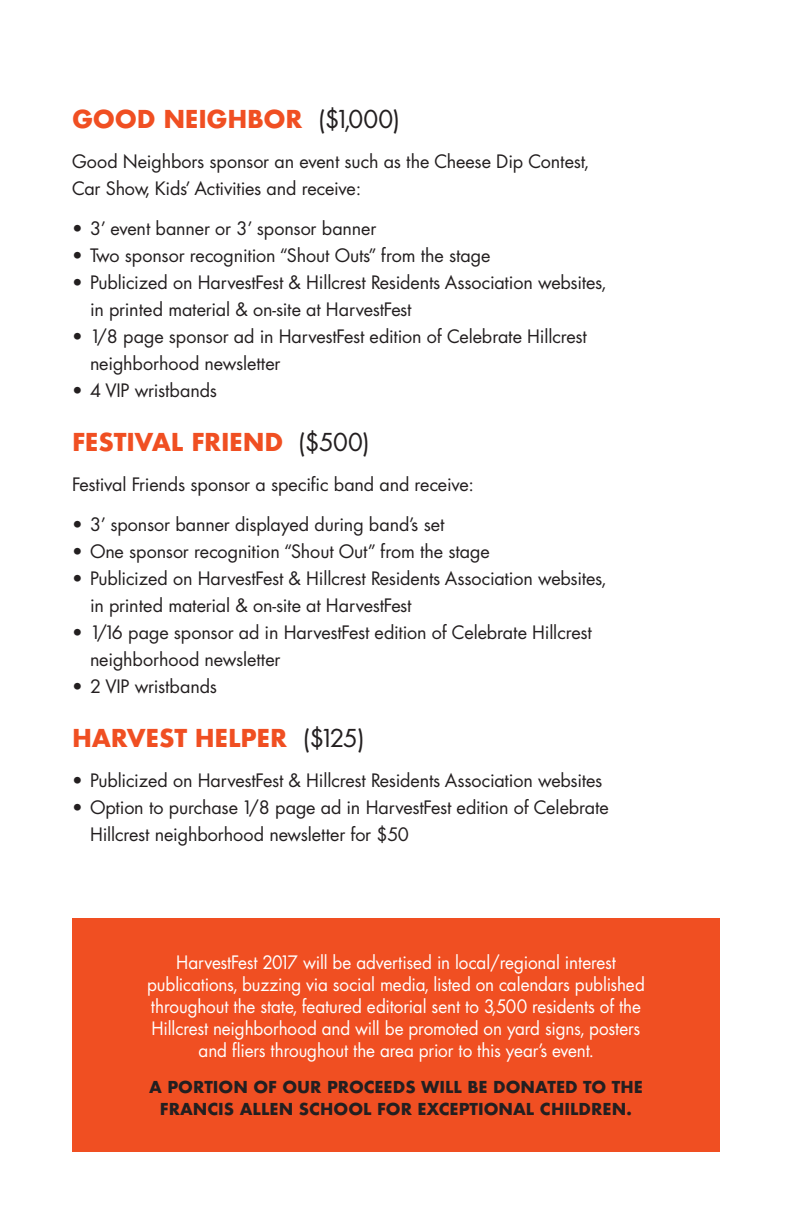
<style>
.page{position:relative;width:792px;height:1224px;background:#fff}
.page>*{position:absolute;margin:0;border:0;box-sizing:border-box;transform-origin:0 0}
.t1{font:700 24px "Futura";letter-spacing:-.01em;color:#f04f22}
.t2{font:18px/27px "Futura";letter-spacing:-.01em;color:#231f20}
.t3{font:18px/22px "Futura";letter-spacing:-.01em;color:#fff;text-align:center;scale:.95 1}
.t4{font:700 16px/22px "Futura";color:#231f20;text-align:center}
.s1{font-weight:400;color:#231f20}
</style>
<div class="page">
<div style="left:72px;top:918px;width:648px;height:234px;background:#f04f22"></div>
<p class="t1" style="left:72px;top:102px;width:329px">GOOD NEIGHBOR <span class="s1">($1,000)</span></p>
<p class="t2" style="left:72px;top:148px;width:519px">Good Neighbors sponsor an event such as the Cheese Dip Contest,<br>Car Show, Kids’ Activities and receive:</p>
<p class="t2" style="left:72px;top:215px;width:306px">• 3’ event banner or 3’ sponsor banner</p>
<p class="t2" style="left:72px;top:242px;width:420px">• Two sponsor recognition “Shout Outs” from the stage</p>
<p class="t2" style="left:90px;top:269px;width:518px;text-indent:-18px">• Publicized on HarvestFest &amp; Hillcrest Residents Association websites, in printed material &amp; on-site at HarvestFest</p>
<p class="t2" style="left:90px;top:323px;width:498px;text-indent:-18px">• 1/8 page sponsor ad in HarvestFest edition of Celebrate Hillcrest neighborhood newsletter</p>
<p class="t2" style="left:72px;top:377px;width:147px">• 4 VIP wristbands</p>
<p class="t1" style="left:72px;top:425px;width:299px">FESTIVAL FRIEND <span class="s1">($500)</span></p>
<p class="t2" style="left:72px;top:471px;width:404px">Festival Friends sponsor a specific band and receive:</p>
<p class="t2" style="left:72px;top:511px;width:374px">• 3’ sponsor banner displayed during band’s set</p>
<p class="t2" style="left:72px;top:538px;width:419px">• One sponsor recognition “Shout Out” from the stage</p>
<p class="t2" style="left:90px;top:565px;width:518px;text-indent:-18px">• Publicized on HarvestFest &amp; Hillcrest Residents Association websites, in printed material &amp; on-site at HarvestFest</p>
<p class="t2" style="left:90px;top:619px;width:503px;text-indent:-18px">• 1/16 page sponsor ad in HarvestFest edition of Celebrate Hillcrest neighborhood newsletter</p>
<p class="t2" style="left:72px;top:673px;width:147px">• 2 VIP wristbands</p>
<p class="t1" style="left:72px;top:721px;width:294px">HARVEST HELPER <span class="s1">($125)</span></p>
<p class="t2" style="left:72px;top:767px;width:532px">• Publicized on HarvestFest &amp; Hillcrest Residents Association websites</p>
<p class="t2" style="left:90px;top:794px;width:520px;text-indent:-18px">• Option to purchase 1/8 page ad in HarvestFest edition of Celebrate<br>Hillcrest neighborhood newsletter for $50</p>
<p class="t3" style="left:147px;top:951px;width:526px">HarvestFest 2017 will be advertised in local/regional interest publications, buzzing via social media, listed on calendars published throughout the state, featured editorial sent to 3,500 residents of the Hillcrest neighborhood and will be promoted on yard signs, posters and fliers throughout the area prior to this year’s event.</p>
<p class="t4" style="left:149px;top:1076px;width:495px">A PORTION OF OUR PROCEEDS WILL BE DONATED TO THE<br>FRANCIS ALLEN SCHOOL FOR EXCEPTIONAL CHILDREN.</p>
</div>
